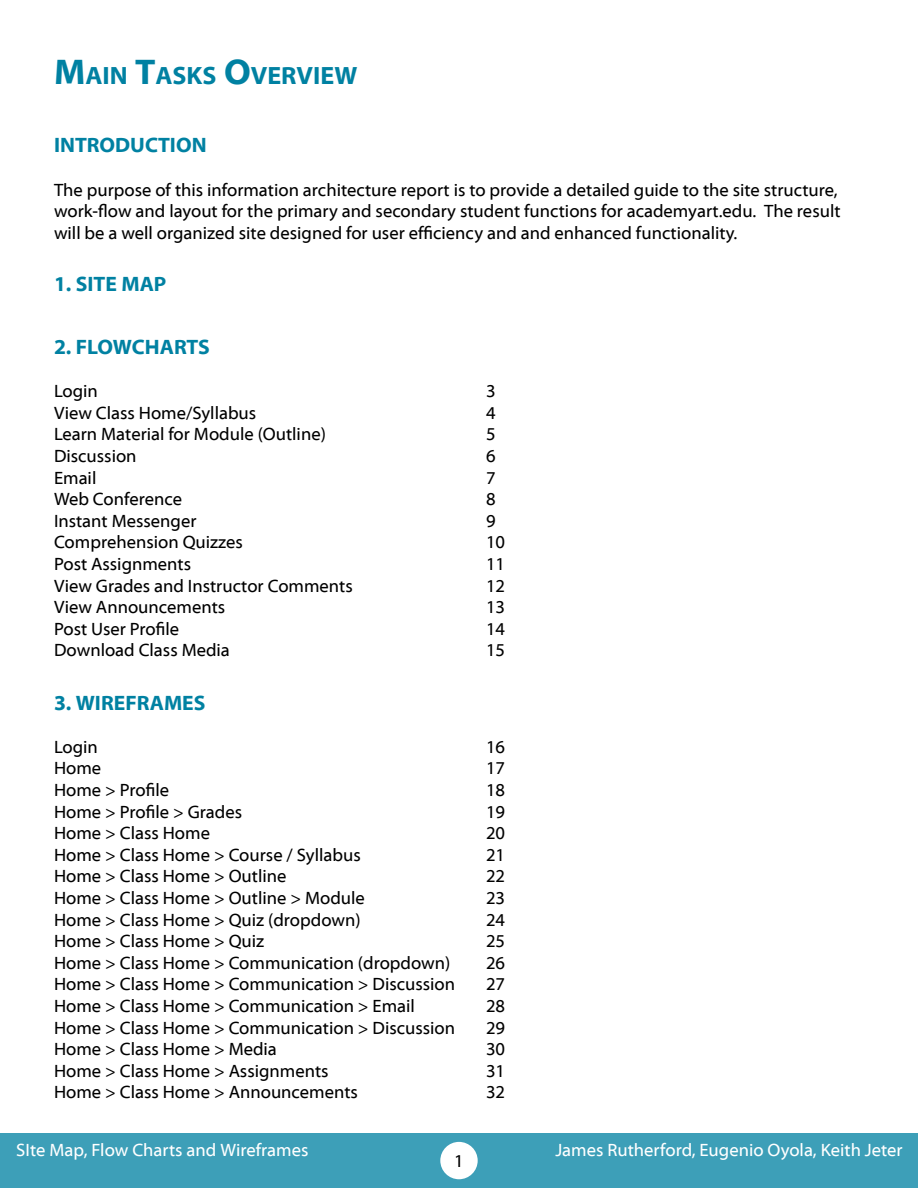
<style>
.page{position:relative;width:918px;height:1188px;background:#fff}
.page>*{position:absolute;margin:0;border:0;box-sizing:border-box;transform-origin:0 0}
.t1{font:700 25.2px "Myriad Web Pro";color:#0081a2}
.t2{font:700 21px "Myriad Web Pro";color:#0081a2}
.t3{font:18px/21.6px "Myriad Web Pro";color:#000}
.t4{font:18px "Myriad Web Pro";color:#fff}
.s1{font-size:36px}
</style>
<div class="page">
<div style="left:0;top:1133px;width:918px;height:55px;background:#3d9fb8"></div>
<div style="left:440px;top:1142px;width:38px;height:37px;background:#fff;border-radius:50%"></div>
<h1 class="t1" style="left:54px;top:61px;width:305px"><span class="s1">M</span>AIN <span class="s1">T</span>ASKS <span class="s1">O</span>VERVIEW</h1>
<p class="t2" style="left:54px;top:134px;width:154px">INTRODUCTION</p>
<p class="t3" style="left:54px;top:179px;width:788px">The purpose of this information architecture report is to provide a detailed guide to the site structure, work-flow and layout for the primary and secondary student functions for academyart.edu. The result will be a well organized site designed for user efficiency and and enhanced functionality.</p>
<p class="t2" style="left:54px;top:273px;width:114px">1. SITE MAP</p>
<p class="t2" style="left:54px;top:335px;width:158px">2. FLOWCHARTS</p>
<p class="t3" style="left:54px;top:381px;width:45px">Login</p>
<p class="t3" style="left:486px;top:381px;width:11px">3</p>
<p class="t3" style="left:54px;top:402px;width:204px">View Class Home/Syllabus</p>
<p class="t3" style="left:486px;top:402px;width:11px">4</p>
<p class="t3" style="left:54px;top:424px;width:273px">Learn Material for Module (Outline)</p>
<p class="t3" style="left:486px;top:424px;width:11px">5</p>
<p class="t3" style="left:54px;top:446px;width:84px">Discussion</p>
<p class="t3" style="left:486px;top:446px;width:11px">6</p>
<p class="t3" style="left:54px;top:467px;width:44px">Email</p>
<p class="t3" style="left:486px;top:467px;width:11px">7</p>
<p class="t3" style="left:54px;top:489px;width:130px">Web Conference</p>
<p class="t3" style="left:486px;top:489px;width:11px">8</p>
<p class="t3" style="left:54px;top:510px;width:144px">Instant Messenger</p>
<p class="t3" style="left:486px;top:510px;width:11px">9</p>
<p class="t3" style="left:54px;top:532px;width:190px">Comprehension Quizzes</p>
<p class="t3" style="left:486px;top:532px;width:21px">10</p>
<p class="t3" style="left:54px;top:554px;width:139px">Post Assignments</p>
<p class="t3" style="left:486px;top:554px;width:21px">11</p>
<p class="t3" style="left:54px;top:575px;width:300px">View Grades and Instructor Comments</p>
<p class="t3" style="left:486px;top:575px;width:21px">12</p>
<p class="t3" style="left:54px;top:597px;width:173px">View Announcements</p>
<p class="t3" style="left:486px;top:597px;width:21px">13</p>
<p class="t3" style="left:54px;top:618px;width:127px">Post User Profile</p>
<p class="t3" style="left:486px;top:618px;width:21px">14</p>
<p class="t3" style="left:54px;top:640px;width:177px">Download Class Media</p>
<p class="t3" style="left:486px;top:640px;width:21px">15</p>
<p class="t2" style="left:54px;top:691px;width:153px">3. WIREFRAMES</p>
<p class="t3" style="left:54px;top:736px;width:45px">Login</p>
<p class="t3" style="left:486px;top:736px;width:21px">16</p>
<p class="t3" style="left:54px;top:758px;width:49px">Home</p>
<p class="t3" style="left:486px;top:758px;width:21px">17</p>
<p class="t3" style="left:54px;top:780px;width:117px">Home &gt; Profile</p>
<p class="t3" style="left:486px;top:780px;width:21px">18</p>
<p class="t3" style="left:54px;top:801px;width:190px">Home &gt; Profile &gt; Grades</p>
<p class="t3" style="left:486px;top:801px;width:21px">19</p>
<p class="t3" style="left:54px;top:823px;width:158px">Home &gt; Class Home</p>
<p class="t3" style="left:486px;top:823px;width:21px">20</p>
<p class="t3" style="left:54px;top:844px;width:308px">Home &gt; Class Home &gt; Course / Syllabus</p>
<p class="t3" style="left:486px;top:844px;width:21px">21</p>
<p class="t3" style="left:54px;top:866px;width:234px">Home &gt; Class Home &gt; Outline</p>
<p class="t3" style="left:486px;top:866px;width:21px">22</p>
<p class="t3" style="left:54px;top:888px;width:312px">Home &gt; Class Home &gt; Outline &gt; Module</p>
<p class="t3" style="left:486px;top:888px;width:21px">23</p>
<p class="t3" style="left:54px;top:909px;width:308px">Home &gt; Class Home &gt; Quiz (dropdown)</p>
<p class="t3" style="left:486px;top:909px;width:21px">24</p>
<p class="t3" style="left:54px;top:931px;width:212px">Home &gt; Class Home &gt; Quiz</p>
<p class="t3" style="left:486px;top:931px;width:21px">25</p>
<p class="t3" style="left:54px;top:952px;width:398px">Home &gt; Class Home &gt; Communication (dropdown)</p>
<p class="t3" style="left:486px;top:952px;width:21px">26</p>
<p class="t3" style="left:54px;top:974px;width:403px">Home &gt; Class Home &gt; Communication &gt; Discussion</p>
<p class="t3" style="left:486px;top:974px;width:21px">27</p>
<p class="t3" style="left:54px;top:996px;width:362px">Home &gt; Class Home &gt; Communication &gt; Email</p>
<p class="t3" style="left:486px;top:996px;width:21px">28</p>
<p class="t3" style="left:54px;top:1017px;width:403px">Home &gt; Class Home &gt; Communication &gt; Discussion</p>
<p class="t3" style="left:486px;top:1017px;width:21px">29</p>
<p class="t3" style="left:54px;top:1039px;width:224px">Home &gt; Class Home &gt; Media</p>
<p class="t3" style="left:486px;top:1039px;width:21px">30</p>
<p class="t3" style="left:54px;top:1060px;width:276px">Home &gt; Class Home &gt; Assignments</p>
<p class="t3" style="left:486px;top:1060px;width:21px">31</p>
<p class="t3" style="left:54px;top:1082px;width:305px">Home &gt; Class Home &gt; Announcements</p>
<p class="t3" style="left:486px;top:1082px;width:21px">32</p>
<p class="t4" style="left:16px;top:1140px;width:294px">SIte Map, Flow Charts and Wireframes</p>
<p class="t3" style="left:454px;top:1150px;width:11px">1</p>
<p class="t4" style="left:555px;top:1140px;width:349px">James Rutherford, Eugenio Oyola, Keith Jeter</p>
</div>
